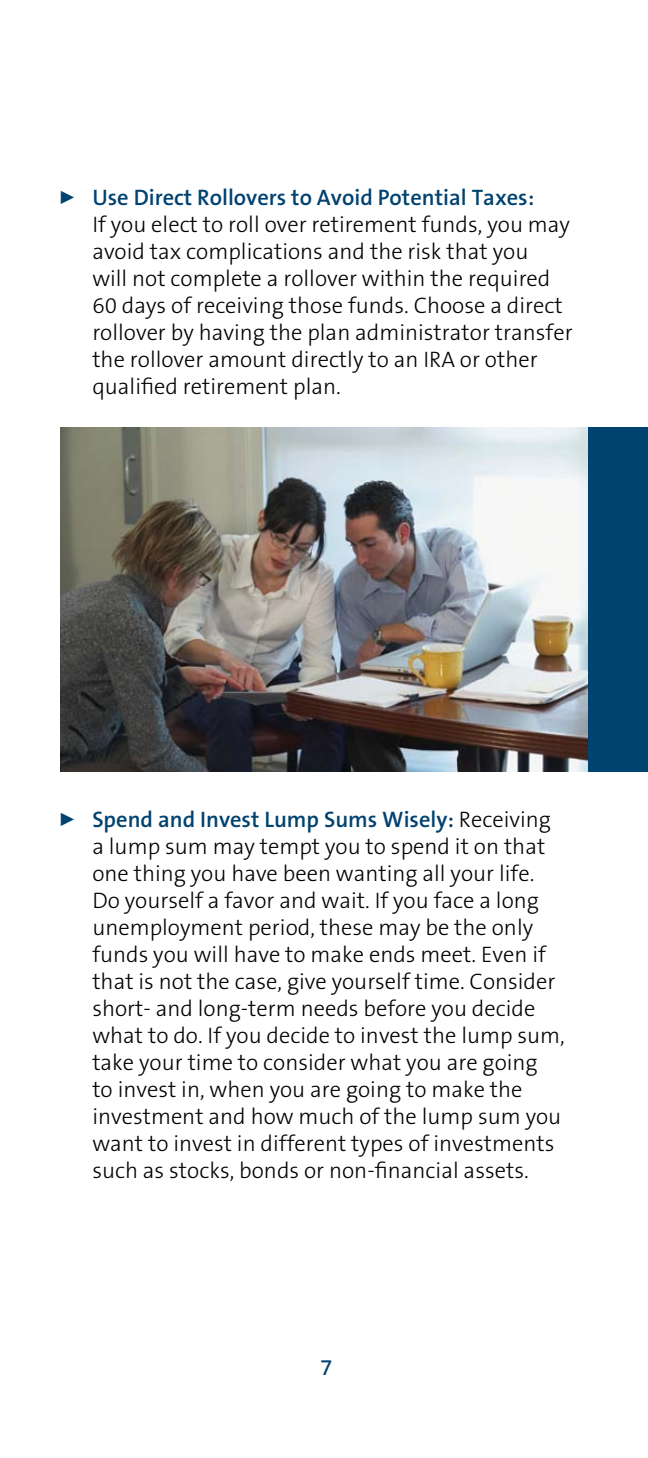
<style>
.page{position:relative;width:648px;height:1458px;background:#fff}
.page>*{position:absolute;margin:0;border:0;box-sizing:border-box;transform-origin:0 0}
.t1{font:300 22.5px/27px "The Sans B3";color:#000}
.t2{font:600 22.5px "The Sans B6";color:#004270}
.t3{font:22.5px "The Sans B5 Plain";color:#004270}
.s1{font-family:"The Sans B3";font-weight:300;color:#000}
</style>
<div class="page">
<div style="left:587px;top:427px;width:61px;height:344px;background:#004270"></div>
<img style="left:61px;top:428px;width:526px;height:343px">
<p class="t2" style="left:92px;top:185px;width:443px">Use Direct Rollovers to Avoid Potential Taxes:</p>
<p class="t1" style="left:92px;top:211px;width:482px">If you elect to roll over retirement funds, you may avoid tax complications and the risk that you<br>will not complete a rollover within the required 60 days of receiving those funds. Choose a direct rollover by having the plan administrator transfer the rollover amount directly to an IRA or other qualified retirement plan.</p>
<p class="t2" style="left:92px;top:807px;width:460px">Spend and Invest Lump Sums Wisely: <span class="s1">Receiving</span></p>
<p class="t1" style="left:92px;top:833px;width:474px">a lump sum may tempt you to spend it on that one thing you have been wanting all your life.<br>Do yourself a favor and wait. If you face a long unemployment period, these may be the only funds you will have to make ends meet. Even if that is not the case, give yourself time. Consider short- and long-term needs before you decide what to do. If you decide to invest the lump sum, take your time to consider what you are going<br>to invest in, when you are going to make the investment and how much of the lump sum you want to invest in different types of investments such as stocks, bonds or non-financial assets.</p>
<p class="t3" style="left:320px;top:1355px;width:14px">7</p>
</div>
